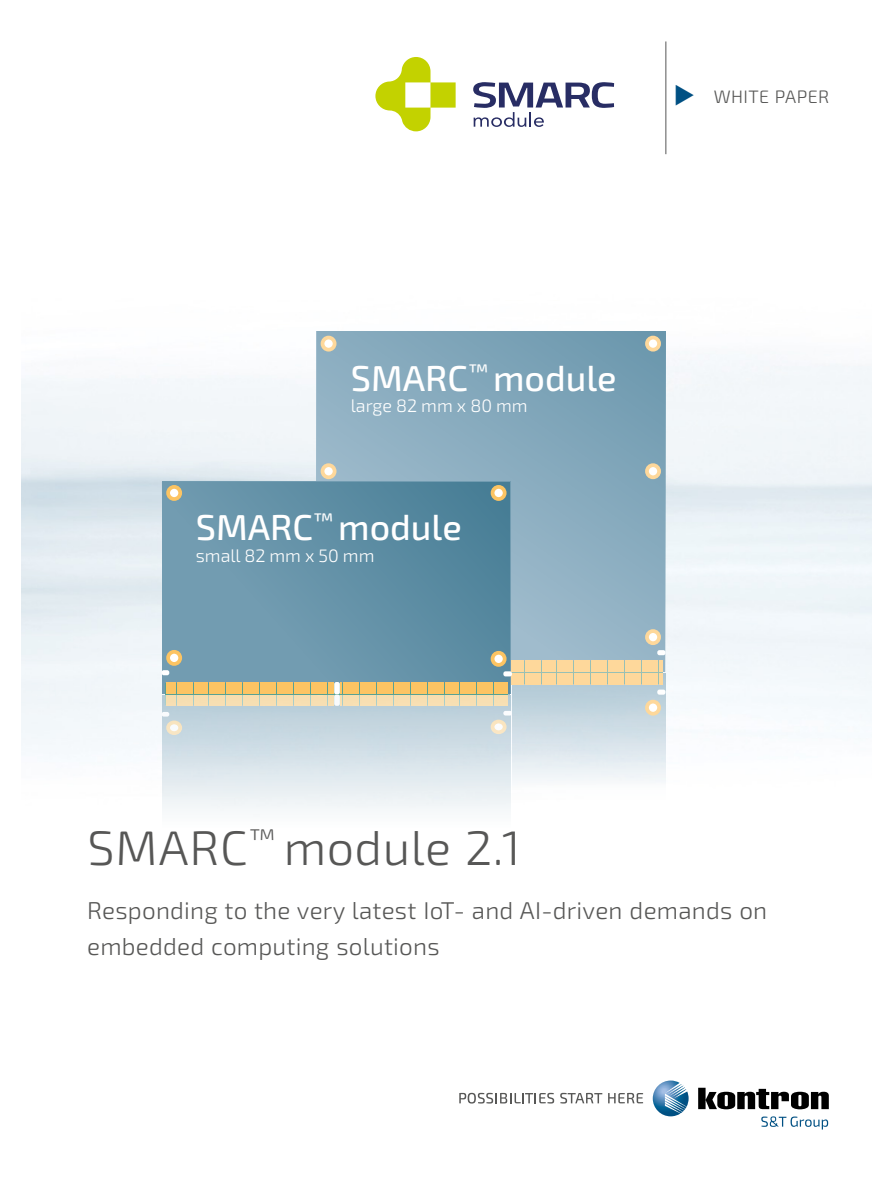
<style>
.page{position:relative;width:893px;height:1191px;background:#fff}
.page>*{position:absolute;margin:0;border:0;box-sizing:border-box;transform-origin:0 0}
.t1{font:300 48.45px "Sn T";letter-spacing:.01em;color:#575756}
.t2{font:500 36px "Exo 2.0";color:#fff}
.t3{font:300 24.3px/36px "Sn T";letter-spacing:.01em;color:#575756}
.t4{font:300 18px "Exo 2.0";color:#fff}
.t5{font:300 18px "Sn T";letter-spacing:.02em;color:#575756}
</style>
<div class="page">
<img style="left:653px;top:1080px;width:36px;height:36px">
<svg style="left:698px;top:1087px;width:131px;height:22px"></svg>
<svg style="left:459px;top:1092px;width:95px;height:11px"></svg>
<svg style="left:560px;top:1092px;width:42px;height:11px"></svg>
<svg style="left:608px;top:1092px;width:35px;height:11px"></svg>
<svg style="left:761px;top:1116px;width:67px;height:13px"></svg>
<img style="left:21px;top:331px;width:851px;height:451px">
<svg style="left:512px;top:673px;width:153px;height:109px;background:#dce6ec"></svg>
<div style="left:657px;top:689px;width:8px;height:5px;background:#fff;border-radius:2px"></div>
<svg style="left:317px;top:331px;width:348px;height:340px;background:#87abbe"></svg>
<div style="left:322px;top:465px;width:13px;height:12px;background:#fff;border-radius:50%"></div>
<div style="left:321px;top:463px;width:15px;height:16px;border:4px solid #fed89b;border-radius:50%"></div>
<div style="left:647px;top:465px;width:12px;height:12px;background:#fff;border-radius:50%"></div>
<div style="left:645px;top:463px;width:16px;height:16px;border:4px solid #fed89b;border-radius:50%"></div>
<div style="left:647px;top:631px;width:12px;height:12px;background:#fff;border-radius:50%"></div>
<div style="left:645px;top:629px;width:16px;height:16px;border:4px solid #fed89b;border-radius:50%"></div>
<div style="left:657px;top:650px;width:8px;height:5px;background:#fff;border-radius:2px"></div>
<div style="left:322px;top:337px;width:13px;height:13px;background:#fff;border-radius:50%"></div>
<div style="left:321px;top:336px;width:15px;height:15px;border:4px solid #fed89b;border-radius:50%"></div>
<div style="left:647px;top:337px;width:12px;height:13px;background:#fff;border-radius:50%"></div>
<div style="left:645px;top:336px;width:16px;height:15px;border:4px solid #fed89b;border-radius:50%"></div>
<svg style="left:162px;top:716px;width:349px;height:95px;background:#d9e4ea"></svg>
<div style="left:166px;top:870px;width:16px;height:15px;border:4px solid #fcc463;border-radius:50%"></div>
<div style="left:491px;top:870px;width:16px;height:15px;border:4px solid #fcc463;border-radius:50%"></div>
<div style="left:493px;top:721px;width:12px;height:11px;background:#fff;border-radius:50%"></div>
<div style="left:491px;top:719px;width:16px;height:15px;border:4px solid #fcc463;border-radius:50%"></div>
<div style="left:168px;top:722px;width:12px;height:11px;background:#f8fbfd;border-radius:50%"></div>
<div style="left:166px;top:720px;width:16px;height:15px;border:4px solid #fcc463;border-radius:50%"></div>
<div style="left:162px;top:482px;width:348px;height:212px;background:linear-gradient(to right,#769fb4,#4f839a)"></div>
<div style="left:168px;top:487px;width:12px;height:12px;background:#fff;border-radius:50%"></div>
<div style="left:166px;top:485px;width:16px;height:16px;border:4px solid #fcc463;border-radius:50%"></div>
<div style="left:493px;top:487px;width:12px;height:12px;background:#fff;border-radius:50%"></div>
<div style="left:491px;top:485px;width:16px;height:16px;border:4px solid #fcc463;border-radius:50%"></div>
<div style="left:493px;top:653px;width:12px;height:12px;background:#fff;border-radius:50%"></div>
<div style="left:491px;top:651px;width:16px;height:16px;border:4px solid #fcc463;border-radius:50%"></div>
<div style="left:168px;top:652px;width:12px;height:12px;background:#fff;border-radius:50%"></div>
<div style="left:166px;top:650px;width:16px;height:16px;border:4px solid #fcc463;border-radius:50%"></div>
<svg style="left:162px;top:660px;width:500px;height:56px;background:#bcc1ae"></svg>
<div style="left:334px;top:682px;width:6px;height:12px;background:#fff;border-radius:2px"></div>
<div style="left:503px;top:671px;width:9px;height:5px;background:#fff;border-radius:2px"></div>
<svg style="left:375px;top:57px;width:81px;height:74px"></svg>
<svg style="left:473px;top:82px;width:141px;height:45px"></svg>
<hr style="left:665px;top:41px;width:1px;height:113px;background:#575756">
<p class="t5" style="left:714px;top:86px;width:117px">WHITE PAPER</p>
<h2 class="t2" style="left:351px;top:357px;width:267px">SMARC<sup>™</sup> module</h2>
<p class="t4" style="left:351px;top:395px;width:178px">large 82 mm x 80 mm</p>
<h2 class="t2" style="left:196px;top:506px;width:267px">SMARC<sup>™</sup> module</h2>
<p class="t4" style="left:196px;top:545px;width:180px">small 82 mm x 50 mm</p>
<h1 class="t1" style="left:88px;top:820px;width:435px">SMARC<sup>™</sup> module 2.1</h1>
<p class="t3" style="left:87px;top:893px;width:681px">Responding to the very latest IoT- and AI-driven demands on embedded computing solutions</p>
</div>
